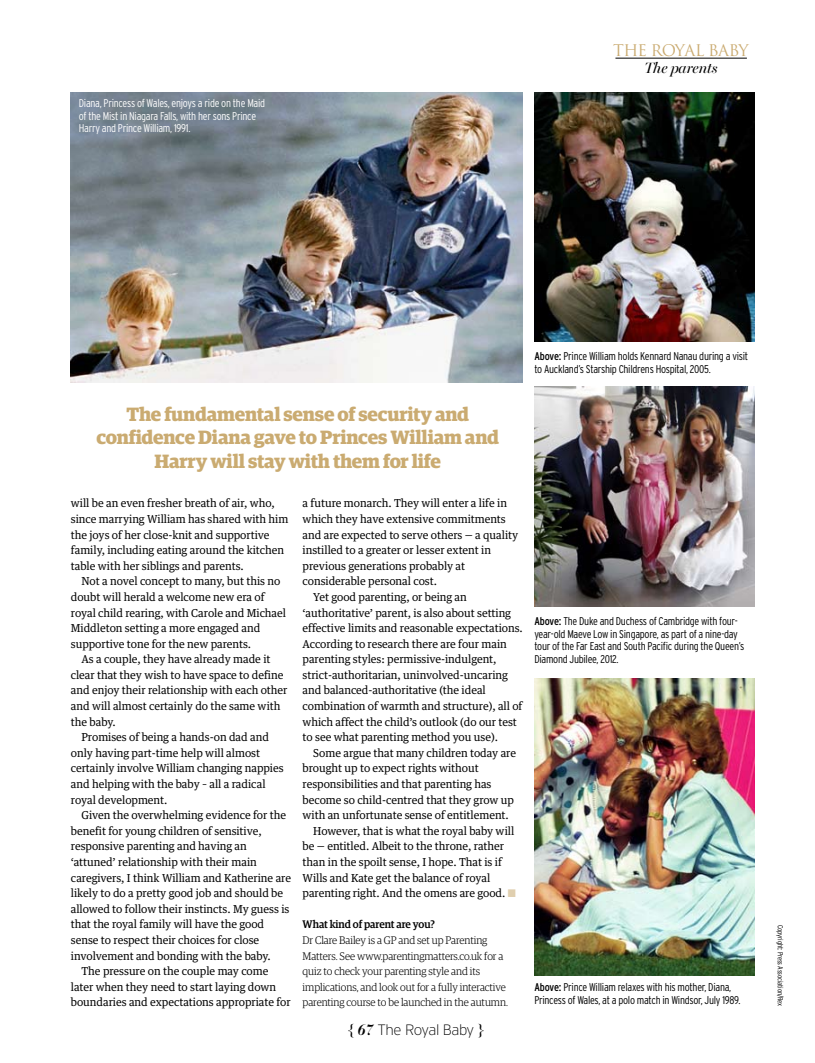
<style>
.page{position:relative;width:815px;height:1063px;background:#fff}
.page>*{position:absolute;margin:0;border:0;box-sizing:border-box;transform-origin:0 0}
.t1{font:700 19.25px/23.5px "Guardian Egyp";letter-spacing:-.01em;color:#caab71;text-align:center}
.t2{font:15.62px "Trajan";letter-spacing:-.05em;color:#caab71}
.t3{font:200 15px "Interstate";letter-spacing:-.035em;color:#000}
.t4{font:italic 15px "Miller Banner";letter-spacing:-.01em;color:#000}
.t5{font:300 condensed 11.25px/12.5px "Interstate";letter-spacing:-.025em;color:#000}
.t6{font:300 condensed 11.25px/12.5px "Interstate";letter-spacing:-.025em;color:#fff}
.t7{font:11px/15.6px "Guardian Text Egyp";letter-spacing:-.005em;color:#000;scale:.96 1}
.t8{font:300 11px/15.6px "Guardian Egyp";letter-spacing:-.005em;color:#000;scale:.96 1}
.t9{font:500 11px "Guardian Egyp";letter-spacing:-.005em;color:#000;scale:.96 1}
.t10{font:300 condensed 7.5px "Interstate";letter-spacing:-.025em;color:#000}
.s1{font-weight:400}
.s2{color:#e0cfaf}
.s3{font-family:"Miller Banner";font-weight:400}
.s4{font-family:"Bauer Bodoni";font-weight:700;font-style:italic}
</style>
<div class="page">
<img style="left:534px;top:679px;width:221px;height:296px">
<img style="left:534px;top:92px;width:221px;height:249px">
<img style="left:71px;top:92px;width:452px;height:291px">
<img style="left:534px;top:386px;width:221px;height:221px">
<hr style="left:615px;top:58px;width:132px;height:1px;background:#000">
<p class="t6" style="left:79px;top:97px;width:188px">Diana, Princess of Wales, enjoys a ride on the Maid of the Mist in Niagara Falls, with her sons Prince<br>Harry and Prince William, 1991.</p>
<h2 class="t2" style="left:613px;top:40px;width:137px">THE ROYAL BABY</h2>
<h3 class="t4" style="left:644px;top:59px;width:75px">The parents</h3>
<p class="t5" style="left:534px;top:350px;width:215px"><span class="s1">Above:</span> Prince William holds Kennard Nanau during a visit to Auckland’s Starship Childrens Hospital, 2005.</p>
<h1 class="t1" style="left:96px;top:400px;width:404px">The fundamental sense of security and confidence Diana gave to Princes William and<br>Harry will stay with them for life</h1>
<p class="t7" style="left:71px;top:495px;width:228px">will be an even fresher breath of air, who, since marrying William has shared with him the joys of her close-knit and supportive family, including eating around the kitchen table with her siblings and parents.</p>
<p class="t7" style="left:71px;top:572px;width:226px;text-indent:11px">Not a novel concept to many, but this no doubt will herald a welcome new era of royal child rearing, with Carole and Michael Middleton setting a more engaged and supportive tone for the new parents.</p>
<p class="t7" style="left:81px;top:650px;width:198px">As a couple, they have already made it</p>
<p class="t7" style="left:71px;top:666px;width:223px">clear that they wish to have space to define</p>
<p class="t7" style="left:71px;top:682px;width:227px">and enjoy their relationship with each other</p>
<p class="t7" style="left:71px;top:697px;width:220px">and will almost certainly do the same with</p>
<p class="t7" style="left:71px;top:713px;width:48px">the baby.</p>
<p class="t7" style="left:81px;top:728px;width:197px">Promises of being a hands-on dad and</p>
<p class="t7" style="left:71px;top:744px;width:199px">only having part-time help will almost</p>
<p class="t7" style="left:71px;top:760px;width:223px">certainly involve William changing nappies</p>
<p class="t7" style="left:71px;top:775px;width:204px">and helping with the baby – all a radical</p>
<p class="t7" style="left:71px;top:791px;width:102px">royal development.</p>
<p class="t7" style="left:81px;top:806px;width:215px">Given the overwhelming evidence for the</p>
<p class="t7" style="left:71px;top:822px;width:200px">benefit for young children of sensitive,</p>
<p class="t7" style="left:71px;top:838px;width:185px">responsive parenting and having an</p>
<p class="t7" style="left:71px;top:853px;width:195px">‘attuned’ relationship with their main</p>
<p class="t7" style="left:71px;top:869px;width:231px">caregivers, I think William and Katherine are</p>
<p class="t7" style="left:71px;top:884px;width:223px">likely to do a pretty good job and should be</p>
<p class="t7" style="left:71px;top:900px;width:229px">allowed to follow their instincts. My guess is</p>
<p class="t7" style="left:71px;top:915px;width:203px">that the royal family will have the good</p>
<p class="t7" style="left:71px;top:931px;width:198px">sense to respect their choices for close</p>
<p class="t7" style="left:71px;top:947px;width:210px">involvement and bonding with the baby.</p>
<p class="t7" style="left:81px;top:962px;width:196px">The pressure on the couple may come</p>
<p class="t7" style="left:71px;top:978px;width:215px">later when they need to start laying down</p>
<p class="t7" style="left:71px;top:993px;width:230px">boundaries and expectations appropriate for</p>
<p class="t7" style="left:303px;top:495px;width:215px">a future monarch. They will enter a life in</p>
<p class="t7" style="left:303px;top:510px;width:213px">which they have extensive commitments</p>
<p class="t7" style="left:303px;top:526px;width:226px">and are expected to serve others — a quality</p>
<p class="t7" style="left:303px;top:541px;width:198px">instilled to a greater or lesser extent in</p>
<p class="t7" style="left:303px;top:557px;width:171px">previous generations probably at</p>
<p class="t7" style="left:303px;top:572px;width:141px">considerable personal cost.</p>
<p class="t7" style="left:313px;top:588px;width:162px">Yet good parenting, or being an</p>
<p class="t7" style="left:303px;top:604px;width:219px">‘authoritative’ parent, is also about setting</p>
<p class="t7" style="left:303px;top:619px;width:231px">effective limits and reasonable expectations.</p>
<p class="t7" style="left:303px;top:635px;width:214px">According to research there are four main</p>
<p class="t7" style="left:303px;top:650px;width:203px">parenting styles: permissive-indulgent,</p>
<p class="t7" style="left:303px;top:666px;width:215px">strict-authoritarian, uninvolved-uncaring</p>
<p class="t7" style="left:303px;top:682px;width:192px">and balanced-authoritative (the ideal</p>
<p class="t7" style="left:303px;top:697px;width:231px">combination of warmth and structure), all of</p>
<p class="t7" style="left:303px;top:713px;width:225px">which affect the child’s outlook (do our test</p>
<p class="t7" style="left:303px;top:728px;width:205px">to see what parenting method you use).</p>
<p class="t7" style="left:313px;top:744px;width:213px">Some argue that many children today are</p>
<p class="t7" style="left:303px;top:760px;width:185px">brought up to expect rights without</p>
<p class="t7" style="left:303px;top:775px;width:198px">responsibilities and that parenting has</p>
<p class="t7" style="left:303px;top:791px;width:222px">become so child-centred that they grow up</p>
<p class="t7" style="left:303px;top:806px;width:216px">with an unfortunate sense of entitlement.</p>
<p class="t7" style="left:313px;top:822px;width:211px">However, that is what the royal baby will</p>
<p class="t7" style="left:303px;top:838px;width:211px">be — entitled. Albeit to the throne, rather</p>
<p class="t7" style="left:303px;top:853px;width:209px">than in the spoilt sense, I hope. That is if</p>
<p class="t7" style="left:303px;top:869px;width:197px">Wills and Kate get the balance of royal</p>
<p class="t7" style="left:303px;top:884px;width:224px">parenting right. And the omens are good. <span class="s2">■</span></p>
<p class="t9" style="left:303px;top:917px;width:139px">What kind of parent are you?</p>
<p class="t8" style="left:303px;top:932px;width:216px">Dr Clare Bailey is a GP and set up Parenting Matters. See www.parentingmatters.co.uk for a quiz to check your parenting style and its implications, and look out for a fully interactive parenting course to be launched in the autumn.</p>
<h3 class="t3" style="left:348px;top:1021px;width:137px"><span class="s3">{</span> <span class="s4">67</span> The Royal Baby <span class="s3">}</span></h3>
<p class="t5" style="left:534px;top:615px;width:212px"><span class="s1">Above:</span> The Duke and Duchess of Cambridge with four&shy;year-old Maeve Low in Singapore, as part of a nine-day tour of the Far East and South Pacific during the Queen’s Diamond Jubilee, 2012.</p>
<p class="t5" style="left:534px;top:981px;width:208px"><span class="s1">Above:</span> Prince William relaxes with his mother, Diana,<br>Princess of Wales, at a polo match in Windsor, July 1989.</p>
<p class="t10" style="left:785px;top:925px;width:83px;rotate:90deg">Copyright: Press Association/Rex</p>
</div>
